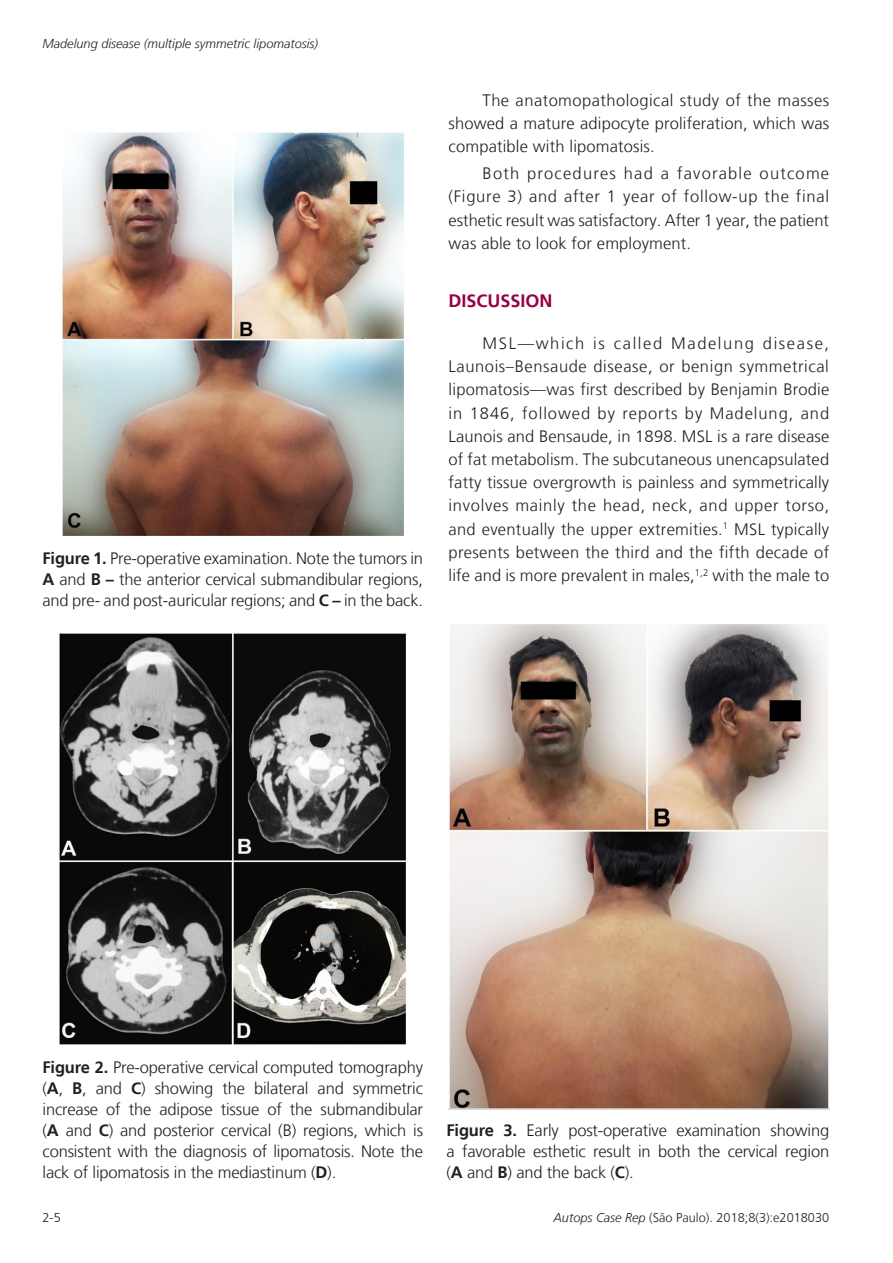
<style>
.page{position:relative;width:893px;height:1263px;background:#fff}
.page>*{position:absolute;margin:0;border:0;box-sizing:border-box;transform-origin:0 0}
.Heading1{font:700 18px "Frutiger LT";color:#970044}
.Paragraph{font:300 16.5px/23.2px "Frutiger LT";letter-spacing:.01em;color:#231f20;text-align:justify}
.FigureCaption{font:300 16.5px/21px "Frutiger LT";letter-spacing:-.01em;color:#231f20;text-align:justify}
.t1{font:italic 300 12.75px "Frutiger LT";color:#231f20}
.t2{font:300 12.75px "Frutiger LT";color:#231f20}
.s1{font-weight:700}
.s2{font-style:italic}
</style>
<div class="page">
<img style="left:61px;top:132px;width:344px;height:404px">
<img style="left:59px;top:633px;width:347px;height:412px">
<img style="left:449px;top:624px;width:380px;height:485px">
<p class="t1" style="left:43px;top:37px;width:277px">Madelung disease (multiple symmetric lipomatosis)</p>
<p class="FigureCaption" style="left:43px;top:548px;width:382px"><span class="s1">Figure 1.</span> Pre-operative examination. Note the tumors in <span class="s1">A</span> and <span class="s1">B –</span> the anterior cervical submandibular regions, and pre- and post-auricular regions; and <span class="s1">C –</span> in the back.</p>
<p class="Paragraph" style="left:449px;top:89px;width:382px;text-indent:34px">The anatomopathological study of the masses showed a mature adipocyte proliferation, which was compatible with lipomatosis.</p>
<p class="Paragraph" style="left:449px;top:162px;width:382px;text-indent:34px">Both procedures had a favorable outcome (Figure 3) and after 1 year of follow-up the final esthetic result was satisfactory. After 1 year, the patient was able to look for employment.</p>
<p class="Heading1" style="left:449px;top:290px;width:106px">DISCUSSION</p>
<p class="Paragraph" style="left:449px;top:332px;width:382px;text-indent:34px">MSL—which is called Madelung disease, Launois–Bensaude disease, or benign symmetrical lipomatosis—was first described by Benjamin Brodie in 1846, followed by reports by Madelung, and Launois and Bensaude, in 1898. MSL is a rare disease of fat metabolism. The subcutaneous unencapsulated fatty tissue overgrowth is painless and symmetrically involves mainly the head, neck, and upper torso, and eventually the upper extremities.<sup>1</sup> MSL typically presents between the third and the fifth decade of life and is more prevalent in males,<sup>1,2</sup> with the male to</p>
<p class="FigureCaption" style="left:43px;top:1057px;width:382px"><span class="s1">Figure 2.</span> Pre-operative cervical computed tomography (<span class="s1">A</span>, <span class="s1">B</span>, and <span class="s1">C</span>) showing the bilateral and symmetric increase of the adipose tissue of the submandibular (<span class="s1">A</span> and <span class="s1">C</span>) and posterior cervical (B) regions, which is consistent with the diagnosis of lipomatosis. Note the lack of lipomatosis in the mediastinum (<span class="s1">D</span>).</p>
<p class="FigureCaption" style="left:446px;top:1120px;width:384px"><span class="s1">Figure 3.</span> Early post-operative examination showing a favorable esthetic result in both the cervical region (<span class="s1">A</span> and <span class="s1">B</span>) and the back (<span class="s1">C</span>).</p>
<p class="t2" style="left:43px;top:1210px;width:20px">2-5</p>
<p class="t2" style="left:553px;top:1210px;width:277px"><span class="s2">Autops Case Rep</span> (São Paulo). 2018;8(3):e2018030</p>
</div>
